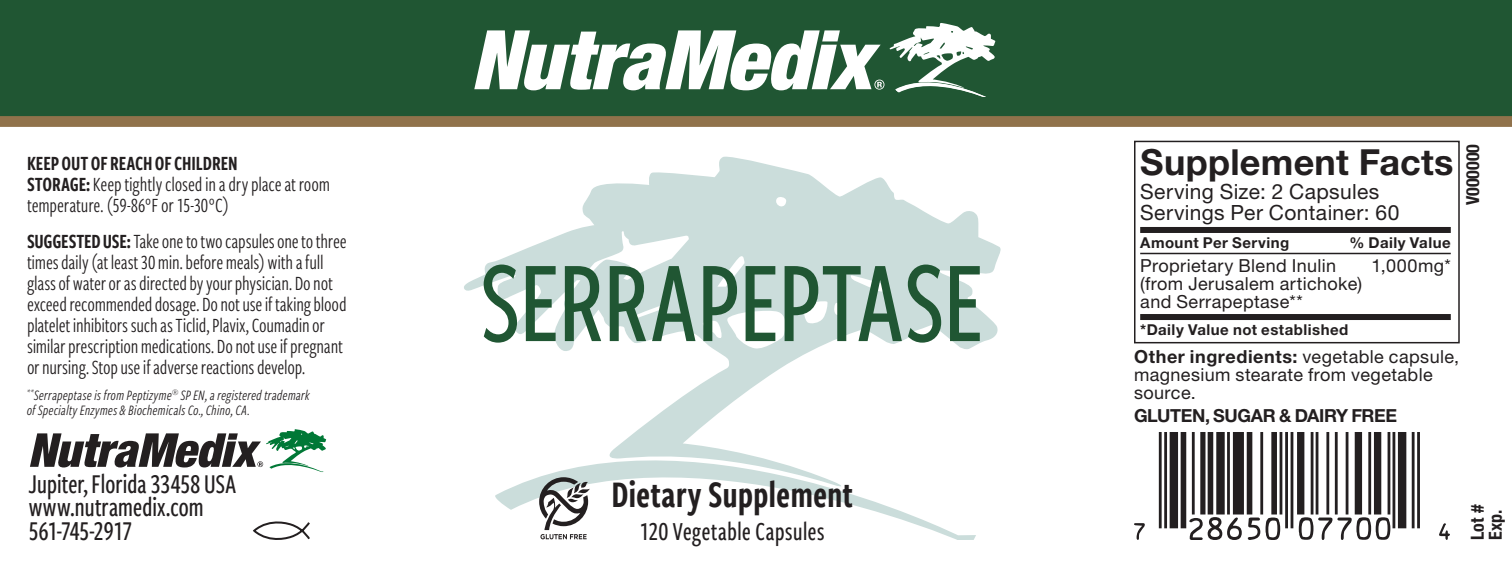
<style>
.page{position:relative;width:1512px;height:567px;background:#fff}
.page>*{position:absolute;margin:0;border:0;box-sizing:border-box;transform-origin:0 0}
.t1{font:500 120px "Freight Sans Cmp Pro";letter-spacing:-.02em;color:#205633}
.t2{font:39px "Freight Sans Cmp Pro Semi";color:#231f20}
.t3{font:700 36px "Helvetica Neue";letter-spacing:.01em;color:#231f20}
.t4{font:500 28.2px/23.7px "Freight Sans Cmp Pro";letter-spacing:-.02em;color:#231f20}
.t5{font:500 27px "Freight Sans Cmp Pro";color:#231f20}
.t6{font:21px/21px "Freight Sans Cmp Pro";letter-spacing:-.01em;color:#231f20}
.t7{font:21px "Helvetica Neue";letter-spacing:.02em;color:#231f20}
.t8{font:21px "Freight Sans Cmp Pro Semi";letter-spacing:-.005em;color:#231f20}
.t9{font:18px/18px "Helvetica Neue";letter-spacing:.025em;color:#231f20}
.t10{font:700 18px "Helvetica Neue";letter-spacing:-.02em;color:#231f20}
.t11{font:700 condensed 18px/18px "Helvetica Neue";color:#231f20}
.t12{font:italic 15px/15px "Freight Sans Cmp Pro";letter-spacing:.005em;color:#231f20}
.t13{font:700 15px "Helvetica Neue";letter-spacing:.03em;color:#231f20}
.s1{font-family:"Freight Sans Cmp Pro Semi"}
.s2{font-weight:700}
</style>
<div class="page">
<svg style="left:495px;top:488px;width:481px;height:52px"></svg>
<svg style="left:464px;top:156px;width:537px;height:332px"></svg>
<svg style="left:253px;top:521px;width:57px;height:19px"></svg>
<svg style="left:30px;top:429px;width:296px;height:43px"></svg>
<div style="left:0;top:0;width:1512px;height:122px;background:#205633"></div>
<svg style="left:474px;top:23px;width:521px;height:74px"></svg>
<div style="left:0;top:116px;width:1512px;height:11px;background:#90724b"></div>
<div style="left:1134px;top:141px;width:326px;height:202px;border:2px solid #231f20"></div>
<div style="left:1140px;top:227px;width:311px;height:6px;background:#231f20"></div>
<div style="left:1140px;top:314px;width:311px;height:6px;background:#231f20"></div>
<hr style="left:1140px;top:253px;width:311px;height:1px;background:#231f20">
<svg style="left:1134px;top:432px;width:316px;height:108px"></svg>
<svg style="left:539px;top:477px;width:51px;height:62px"></svg>
<p class="t8" style="left:27px;top:149px;width:212px">KEEP OUT OF REACH OF CHILDREN</p>
<p class="t6" style="left:27px;top:173px;width:305px"><span class="s1">STORAGE:</span> Keep tightly closed in a dry place at room</p>
<p class="t6" style="left:27px;top:194px;width:204px">temperature. (59-86°F or 15-30°C)</p>
<p class="t6" style="left:27px;top:230px;width:321px"><span class="s1">SUGGESTED USE:</span> Take one to two capsules one to three times daily (at least 30 min. before meals) with a full glass of water or as directed by your physician. Do not exceed recommended dosage. Do not use if taking blood platelet inhibitors such as Ticlid, Plavix, Coumadin or similar prescription medications. Do not use if pregnant or nursing. Stop use if adverse reactions develop.</p>
<p class="t12" style="left:27px;top:387px;width:285px"><sup>**</sup>Serrapeptase is from Peptizyme<sup>®</sup> SP EN, a registered trademark of Specialty Enzymes &amp; Biochemicals Co., Chino, CA.</p>
<h3 class="t4" style="left:28px;top:471px;width:209px">Jupiter, Florida 33458 USA www.nutramedix.com<br>561-745-2917</h3>
<p class="t1" style="left:479px;top:222px;width:507px">SERRAPEPTASE</p>
<p class="t2" style="left:611px;top:468px;width:243px">Dietary Supplement</p>
<p class="t5" style="left:639px;top:513px;width:187px">120 Vegetable Capsules</p>
<p class="t3" style="left:1140px;top:140px;width:315px">Supplement Facts</p>
<p class="t7" style="left:1140px;top:179px;width:241px">Serving Size: 2 Capsules</p>
<p class="t7" style="left:1140px;top:200px;width:261px">Servings Per Container: 60</p>
<p class="t13" style="left:1140px;top:234px;width:151px">Amount Per Serving</p>
<p class="t13" style="left:1349px;top:234px;width:103px">% Daily Value</p>
<p class="t9" style="left:1140px;top:257px;width:197px">Proprietary Blend Inulin</p>
<p class="t9" style="left:1372px;top:257px;width:81px">1,000mg*</p>
<p class="t9" style="left:1140px;top:275px;width:223px">(from Jerusalem artichoke)</p>
<p class="t9" style="left:1140px;top:293px;width:164px">and Serrapeptase**</p>
<p class="t13" style="left:1140px;top:321px;width:210px">*Daily Value not established</p>
<p class="t9" style="left:1134px;top:347px;width:327px"><span class="s2">Other ingredients:</span> vegetable capsule, magnesium stearate from vegetable source.</p>
<p class="t10" style="left:1134px;top:404px;width:265px">GLUTEN, SUGAR &amp; DAIRY FREE</p>
<p class="t11" style="left:1464px;top:205px;width:63px;rotate:-90deg">V000000</p>
<p class="t11" style="left:1468px;top:540px;width:37px;rotate:-90deg">Lot #<br>Exp.</p>
</div>
